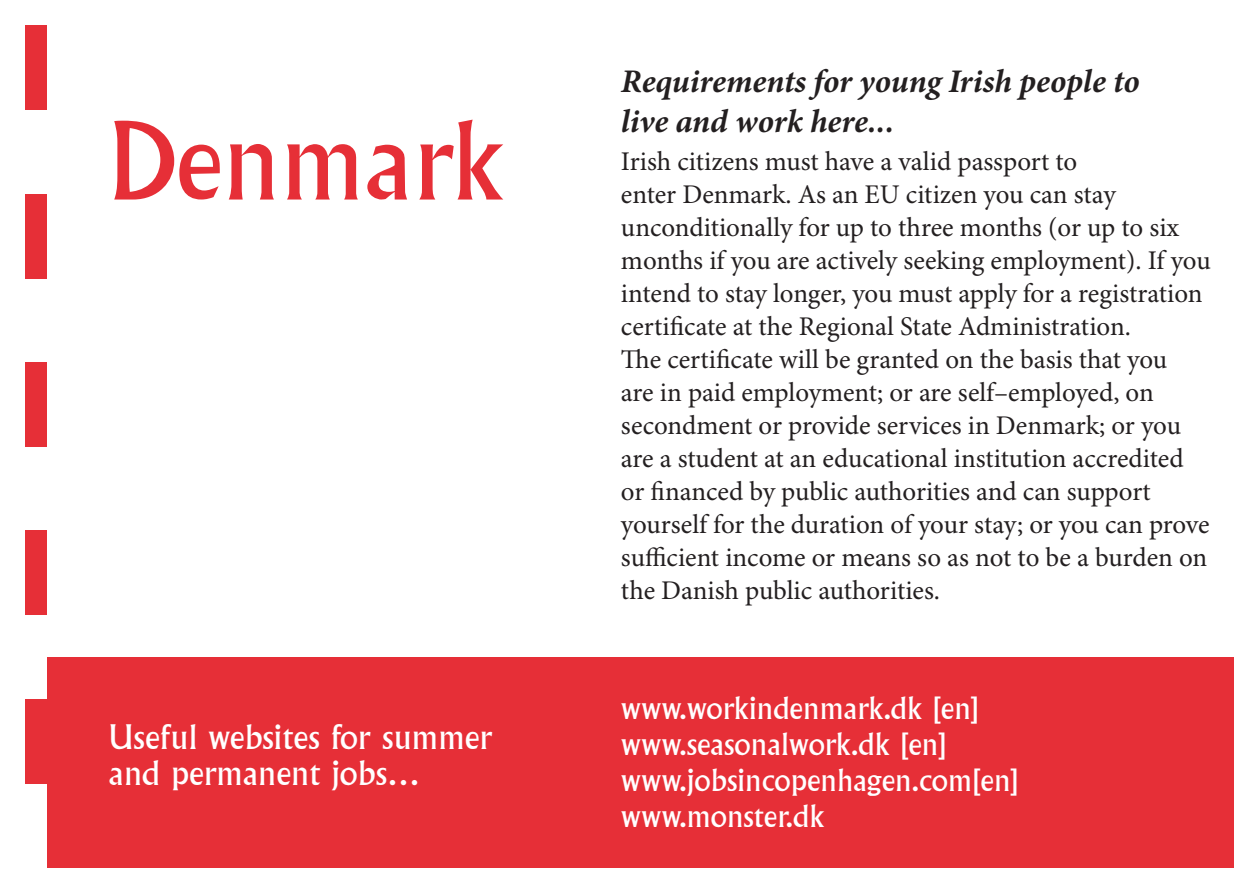
<style>
.page{position:relative;width:1259px;height:893px;background:#fff}
.page>*{position:absolute;margin:0;border:0;box-sizing:border-box;transform-origin:0 0}
.t1{font:105px "Albertus";color:#e62f37}
.t2{font:italic 700 33px/39.6px "Minion Pro";letter-spacing:-.005em;color:#231f20}
.t3{font:33px/36px "Albertus";color:#fff}
.t4{font:30px/36px "Albertus";color:#fff}
.t5{font:27px/33px "Minion Pro";letter-spacing:-.005em;color:#231f20}
</style>
<div class="page">
<div style="left:47px;top:657px;width:1186px;height:210px;background:#e62f37"></div>
<div style="left:26px;top:699px;width:21px;height:84px;background:#e62f37"></div>
<div style="left:26px;top:531px;width:21px;height:84px;background:#e62f37"></div>
<div style="left:26px;top:362px;width:21px;height:85px;background:#e62f37"></div>
<div style="left:26px;top:194px;width:21px;height:84px;background:#e62f37"></div>
<div style="left:26px;top:26px;width:21px;height:84px;background:#e62f37"></div>
<h1 class="t1" style="left:109px;top:100px;width:397px">Denmark</h1>
<p class="t3" style="left:109px;top:720px;width:386px">Useful websites for summer and permanent jobs…</p>
<p class="t2" style="left:621px;top:63px;width:520px">Requirements for young Irish people to live and work here...</p>
<p class="t5" style="left:621px;top:146px;width:591px">Irish citizens must have a valid passport to<br>enter Denmark. As an EU citizen you can stay unconditionally for up to three months (or up to six months if you are actively seeking employment). If you intend to stay longer, you must apply for a registration certificate at the Regional State Administration.<br>The certificate will be granted on the basis that you<br>are in paid employment; or are self–employed, on secondment or provide services in Denmark; or you are a student at an educational institution accredited or financed by public authorities and can support yourself for the duration of your stay; or you can prove sufficient income or means so as not to be a burden on the Danish public authorities.</p>
<p class="t4" style="left:621px;top:691px;width:399px">www.workindenmark.dk [en] www.seasonalwork.dk [en] www.jobsincopenhagen.com[en] www.monster.dk</p>
</div>
